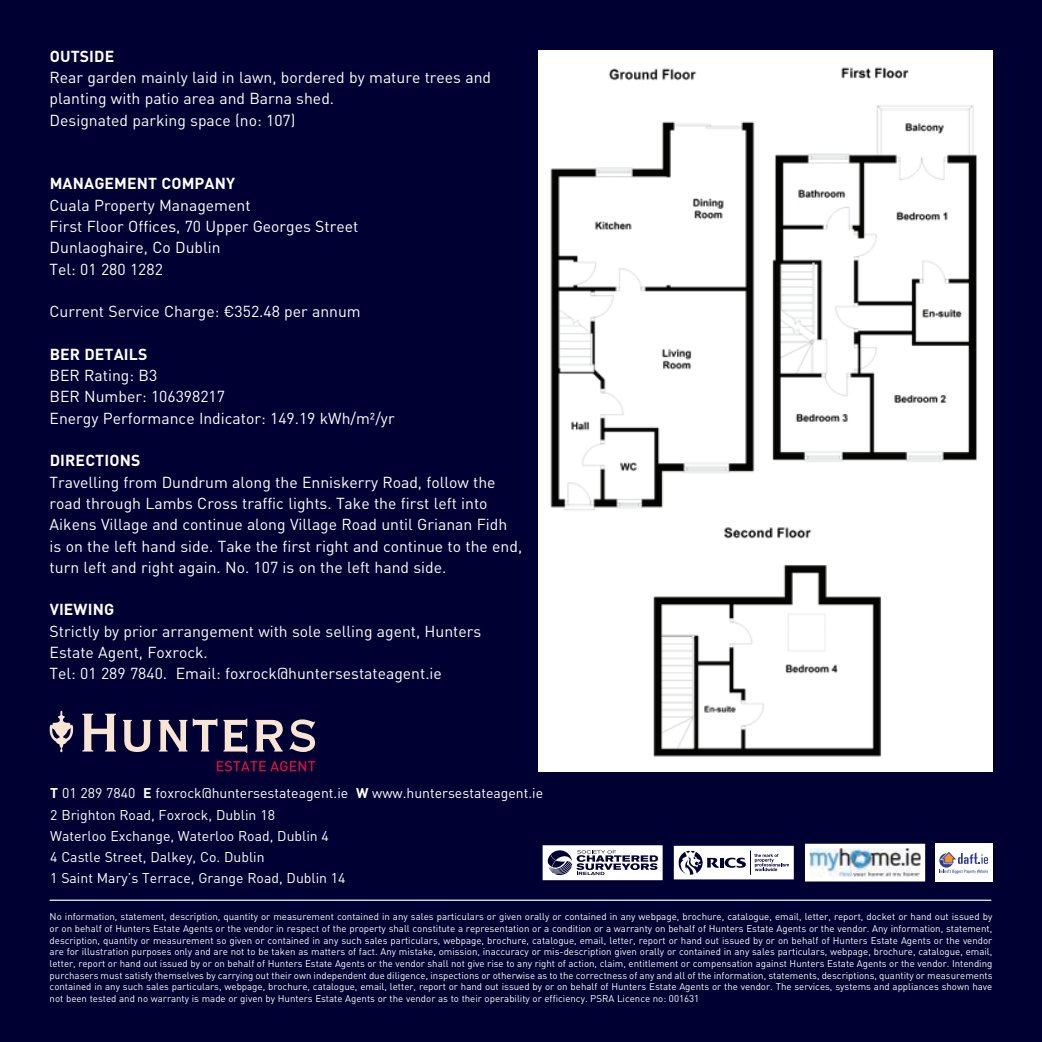
<style>
.page{position:relative;width:1042px;height:1042px;background:#000032}
.page>*{position:absolute;margin:0;border:0;box-sizing:border-box;transform-origin:0 0}
.t1{font:15.75px/21.3px "DIN Pro";color:#fff}
.t2{font:700 15.75px "DIN Pro";letter-spacing:.01em;color:#fff}
.t3{font:14px/21.2px "DIN Pro";color:#fff}
.t4{font:9.62px/11.5px "DIN Pro";color:#fff;text-align:justify}
.s1{font-weight:700}
</style>
<div class="page">
<svg style="left:673px;top:845px;width:121px;height:35px;background:#ceced7"></svg>
<svg style="left:542px;top:845px;width:121px;height:36px;background:#b9b9c6"></svg>
<svg style="left:805px;top:843px;width:121px;height:39px;background:#cdd4da"></svg>
<div style="left:934px;top:843px;width:58px;height:38px;background:#fff"></div>
<svg style="left:939px;top:852px;width:49px;height:21px"></svg>
<svg style="left:49px;top:711px;width:24px;height:41px"></svg>
<svg style="left:82px;top:714px;width:34px;height:37px"></svg>
<svg style="left:123px;top:720px;width:28px;height:32px"></svg>
<svg style="left:159px;top:720px;width:28px;height:31px"></svg>
<svg style="left:193px;top:718px;width:24px;height:33px"></svg>
<svg style="left:223px;top:718px;width:24px;height:35px"></svg>
<svg style="left:255px;top:720px;width:28px;height:31px"></svg>
<svg style="left:289px;top:719px;width:26px;height:33px"></svg>
<svg style="left:217px;top:761px;width:98px;height:10px"></svg>
<hr style="left:50px;top:899px;width:941px;height:2px;background:#fff">
<div style="left:538px;top:50px;width:454px;height:721px;background:#fff"></div>
<img style="left:550px;top:121px;width:205px;height:390px">
<img style="left:653px;top:527px;width:228px;height:230px">
<img style="left:772px;top:67px;width:205px;height:395px">
<img style="left:608px;top:68px;width:89px;height:13px">
<h1 class="t2" style="left:50px;top:45px;width:66px">OUTSIDE</h1>
<h1 class="t1" style="left:50px;top:66px;width:443px">Rear garden mainly laid in lawn, bordered by mature trees and planting with patio area and Barna shed.<br>Designated parking space (no: 107)</h1>
<h1 class="t2" style="left:50px;top:173px;width:187px">MANAGEMENT COMPANY</h1>
<h1 class="t1" style="left:50px;top:194px;width:310px">Cuala Property Management<br>First Floor Offices, 70 Upper Georges Street<br>Dunlaoghaire, Co Dublin<br>Tel: 01 280 1282</h1>
<h1 class="t1" style="left:50px;top:300px;width:313px">Current Service Charge: €352.48 per annum</h1>
<h1 class="t2" style="left:50px;top:343px;width:99px">BER DETAILS</h1>
<h1 class="t1" style="left:50px;top:364px;width:346px">BER Rating: B3<br>BER Number: 106398217<br>Energy Performance Indicator: 149.19 kWh/m²/yr</h1>
<h1 class="t2" style="left:50px;top:450px;width:92px">DIRECTIONS</h1>
<p class="t1" style="left:50px;top:471px;width:474px">Travelling from Dundrum along the Enniskerry Road, follow the road through Lambs Cross traffic lights. Take the first left into Aikens Village and continue along Village Road until Grianan Fidh is on the left hand side. Take the first right and continue to the end, turn left and right again. No. 107 is on the left hand side.</p>
<h1 class="t2" style="left:50px;top:599px;width:66px">VIEWING</h1>
<h1 class="t1" style="left:50px;top:620px;width:433px">Strictly by prior arrangement with sole selling agent, Hunters<br>Estate Agent, Foxrock.<br>Tel: 01 289 7840. Email: foxrock@huntersestateagent.ie</h1>
<p class="t3" style="left:50px;top:782px;width:494px"><span class="s1">T</span> 01 289 7840 <span class="s1">E</span> foxrock@huntersestateagent.ie <span class="s1">W</span> www.huntersestateagent.ie 2 Brighton Road, Foxrock, Dublin 18<br>Waterloo Exchange, Waterloo Road, Dublin 4<br>4 Castle Street, Dalkey, Co. Dublin<br>1 Saint Mary’s Terrace, Grange Road, Dublin 14</p>
<p class="t4" style="left:50px;top:911px;width:944px">No information, statement, description, quantity or measurement contained in any sales particulars or given orally or contained in any webpage, brochure, catalogue, email, letter, report, docket or hand out issued by or on behalf of Hunters Estate Agents or the vendor in respect of the property shall constitute a representation or a condition or a warranty on behalf of Hunters Estate Agents or the vendor. Any information, statement, description, quantity or measurement so given or contained in any such sales particulars, webpage, brochure, catalogue, email, letter, report or hand out issued by or on behalf of Hunters Estate Agents or the vendor are for illustration purposes only and are not to be taken as matters of fact. Any mistake, omission, inaccuracy or mis-description given orally or contained in any sales particulars, webpage, brochure, catalogue, email, letter, report or hand out issued by or on behalf of Hunters Estate Agents or the vendor shall not give rise to any right of action, claim, entitlement or compensation against Hunters Estate Agents or the vendor. Intending purchasers must satisfy themselves by carrying out their own independent due diligence, inspections or otherwise as to the correctness of any and all of the information, statements, descriptions, quantity or measurements contained in any such sales particulars, webpage, brochure, catalogue, email, letter, report or hand out issued by or on behalf of Hunters Estate Agents or the vendor. The services, systems and appliances shown have not been tested and no warranty is made or given by Hunters Estate Agents or the vendor as to their operability or efficiency. PSRA Licence no: 001631</p>
</div>
